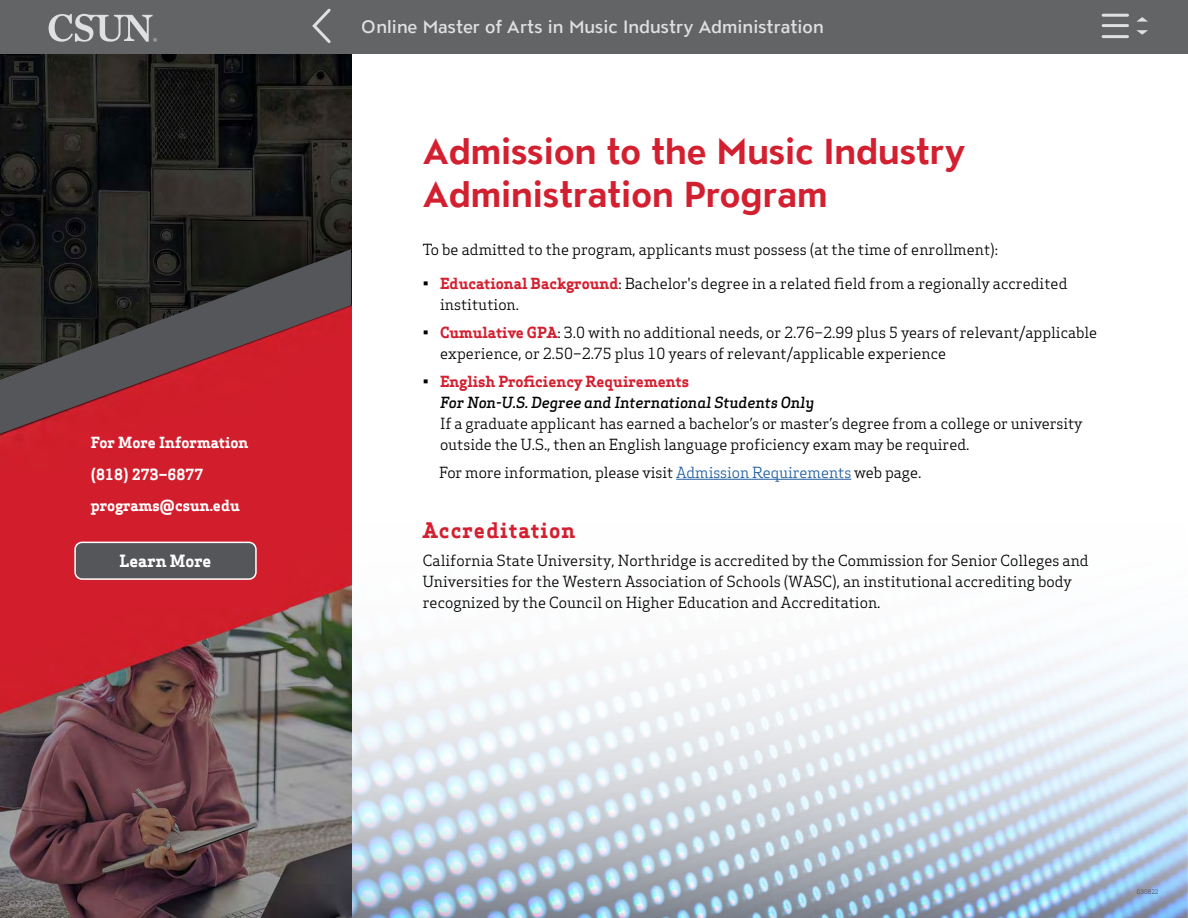
<style>
.page{position:relative;width:1188px;height:918px;background:#fff}
.page>*{position:absolute;margin:0;border:0;box-sizing:border-box;transform-origin:0 0}
.Title_smaller{font:700 36px/43.2px "ATC Overlook";color:#d32030}
.Title_-_sub{font:700 21px "Apex Serif";letter-spacing:.05em;color:#d32030}
.t1{font:500 18px "ATC Overlook";color:#fff}
.Title_smaller-2{font:700 16.5px "Apex Serif";color:#fff}
.Bullets_-_space_afte{font:15px/21px "Apex Serif";letter-spacing:-.005em;color:#000}
.Body_copy{font:15px/21px "Apex Serif";color:#000}
.Body_copy-2{font:700 15px "Apex Serif";color:#fff}
.Bullets_-_space_afte-2{font:9px "ATC Overlook";color:#939598}
.t2{font:6px "Apex Serif";color:#434448}
.s1{font-weight:700;color:#d32030}
.s2{font-weight:500;font-style:italic}
.s3{color:#215e9e}
</style>
<div class="page">
<img style="left:351px;top:345px;width:837px;height:573px">
<img style="left:0;top:54px;width:351px;height:864px">
<svg style="left:0;top:249px;width:351px;height:185px;background:#6d2f34"></svg>
<hr style="left:676px;top:479px;width:175px;height:1px;background:#215e9e">
<div style="left:75px;top:542px;width:181px;height:37px;background:#55565a;border-radius:7px"></div>
<div style="left:74px;top:542px;width:183px;height:38px;border:2px solid #fff;border-radius:7px"></div>
<div style="left:0;top:0;width:1188px;height:54px;background:#636466"></div>
<svg style="left:1136px;top:17px;width:12px;height:5px"></svg>
<svg style="left:1136px;top:30px;width:12px;height:5px"></svg>
<hr style="left:1103px;top:14px;width:25px;height:3px;background:#fff">
<hr style="left:1103px;top:24px;width:25px;height:3px;background:#fff">
<hr style="left:1103px;top:35px;width:25px;height:3px;background:#fff">
<svg style="left:49px;top:14px;width:108px;height:28px"></svg>
<svg style="left:312px;top:8px;width:19px;height:35px"></svg>
<p class="Body_copy-2" style="left:91px;top:433px;width:159px">For More Information</p>
<p class="Body_copy-2" style="left:91px;top:465px;width:114px">(818) 273–6877</p>
<p class="Body_copy-2" style="left:91px;top:496px;width:151px">programs@csun.edu</p>
<h2 class="Title_smaller-2" style="left:119px;top:550px;width:94px">Learn More</h2>
<p class="Bullets_-_space_afte-2" style="left:9px;top:899px;width:36px">072920</p>
<p class="t1" style="left:362px;top:16px;width:464px">Online Master of Arts in Music Industry Administration</p>
<h2 class="Title_smaller" style="left:423px;top:132px;width:544px">Admission to the Music Industry<br>Administration Program</h2>
<p class="Body_copy" style="left:423px;top:239px;width:577px">To be admitted to the program, applicants must possess (at the time of enrollment):</p>
<p class="Bullets_-_space_afte" style="left:440px;top:273px;width:629px;text-indent:-17px">• <span class="s1">Educational Background</span>: Bachelor's degree in a related field from a regionally accredited institution.</p>
<p class="Bullets_-_space_afte" style="left:440px;top:322px;width:659px;text-indent:-17px">• <span class="s1">Cumulative GPA</span>: 3.0 with no additional needs, or 2.76–2.99 plus 5 years of relevant/applicable experience, or 2.50–2.75 plus 10 years of relevant/applicable experience</p>
<p class="Bullets_-_space_afte" style="left:440px;top:371px;width:644px;text-indent:-17px">• <span class="s1">English Proficiency Requirements<br></span><span class="s2">For Non-U.S. Degree and International Students Only<br></span>If a graduate applicant has earned a bachelor’s or master’s degree from a college or university outside the U.S., then an English language proficiency exam may be required.</p>
<p class="Bullets_-_space_afte" style="left:439px;top:462px;width:484px">For more information, please visit <span class="s3">Admission Requirements</span> web page.</p>
<h2 class="Title_-_sub" style="left:423px;top:517px;width:154px">Accreditation</h2>
<p class="Body_copy" style="left:423px;top:550px;width:667px">California State University, Northridge is accredited by the Commission for Senior Colleges and<br>Universities for the Western Association of Schools (WASC), an institutional accrediting body recognized by the Council on Higher Education and Accreditation.</p>
<p class="t2" style="left:1137px;top:888px;width:23px">030822</p>
</div>
